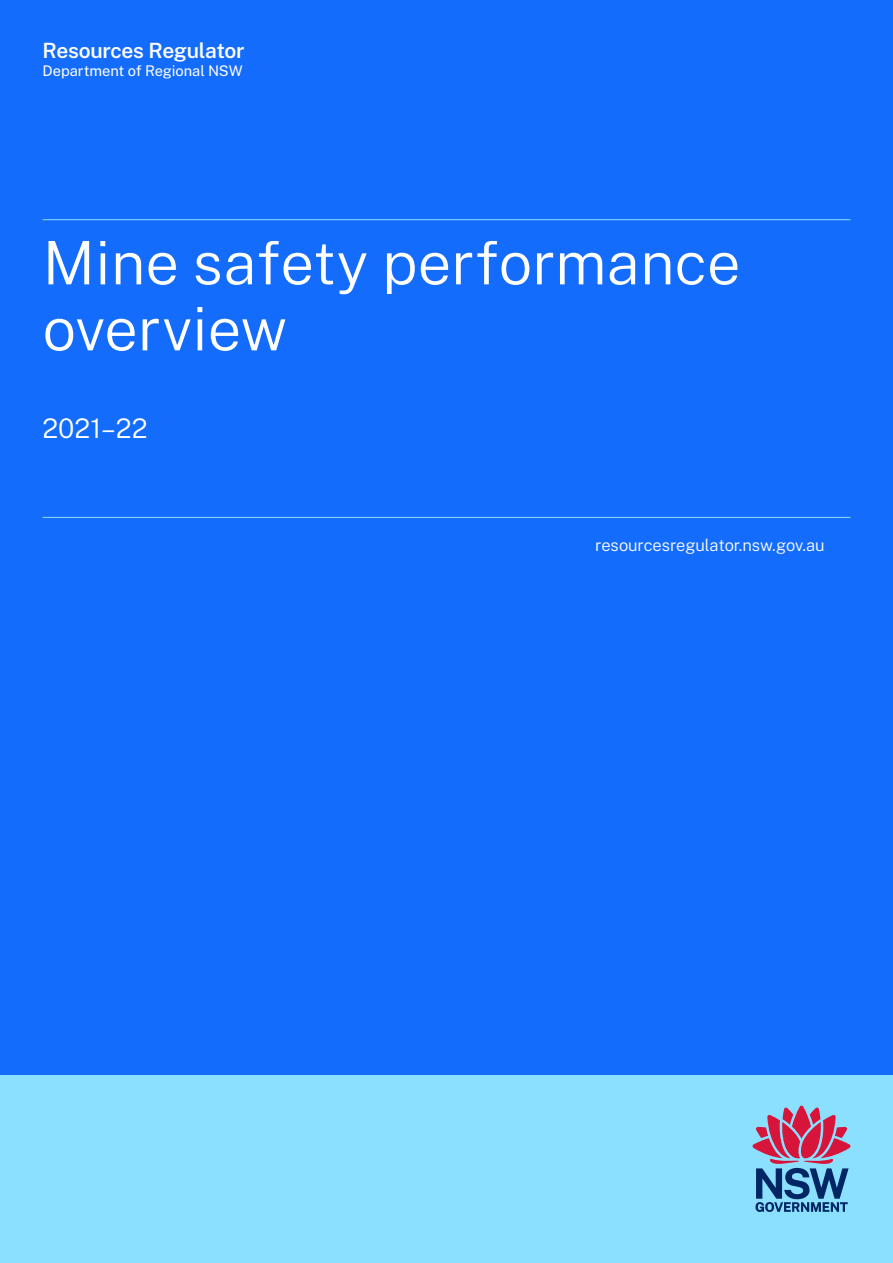
<style>
.page{position:relative;width:893px;height:1263px;background:#146cfd}
.page>*{position:absolute;margin:0;border:0;box-sizing:border-box;transform-origin:0 0}
.Document_title__whit{font:300 60px/66px "Public Sans";color:#fff}
.Subtitle__white{font:300 27px "Public Sans";color:#fff}
.t1{font:600 21px "Public Sans";letter-spacing:-.01em;color:#fff}
.Date_URL__white{font:300 16.5px "Public Sans";letter-spacing:-.005em;color:#fff}
.t2{font:14.7px "Public Sans";letter-spacing:-.005em;color:#fff}
</style>
<div class="page">
<hr style="left:43px;top:219px;width:807px;height:1px;background:#8ce0ff">
<hr style="left:43px;top:517px;width:807px;height:1px;background:#8ce0ff">
<div style="left:0;top:1075px;width:893px;height:188px;background:#8ce0ff"></div>
<svg style="left:752px;top:1106px;width:98px;height:106px"></svg>
<p class="t1" style="left:43px;top:35px;width:203px">Resources Regulator</p>
<p class="t2" style="left:43px;top:60px;width:202px">Department of Regional NSW</p>
<h1 class="Document_title__whit" style="left:43px;top:226px;width:700px">Mine safety performance overview</h1>
<h2 class="Subtitle__white" style="left:43px;top:409px;width:107px">2021–22</h2>
<p class="Date_URL__white" style="left:595px;top:533px;width:231px">resourcesregulator.nsw.gov.au</p>
</div>
